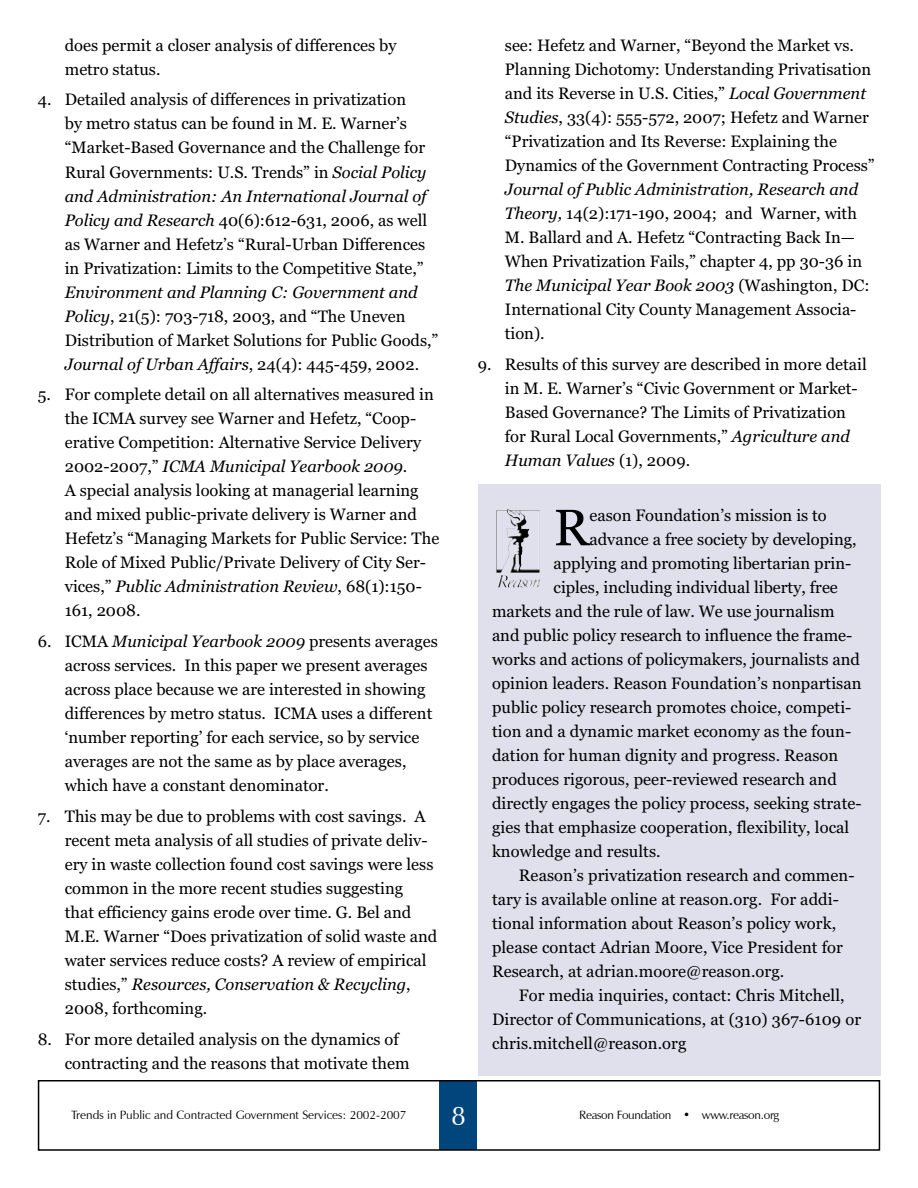
<style>
.page{position:relative;width:918px;height:1188px;background:#fff}
.page>*{position:absolute;margin:0;border:0;box-sizing:border-box;transform-origin:0 0}
.t1{font:51.15px "Georgia";color:#000}
.t2{font:27px "Zapf Humanist 601 BT";color:#fff}
.t3{font:16.5px/24px "Georgia";color:#000}
.t4{font:12px "Zapf Humanist 601 BT";color:#000}
.t5{font:12px "Zapf Humanist 601 BT";letter-spacing:-.025em;color:#000}
.s1{font-style:italic}
</style>
<div class="page">
<div style="left:478px;top:484px;width:402px;height:592px;background:#e0e0ed"></div>
<img style="left:496px;top:509px;width:14px;height:64px">
<div style="left:439px;top:1080px;width:38px;height:70px;background:#00457c"></div>
<div style="left:38px;top:1080px;width:842px;height:71px;border:2px solid #000"></div>
<p class="t3" style="left:65px;top:33px;width:333px">does permit a closer analysis of differences by metro status.</p>
<p class="t3" style="left:65px;top:88px;width:364px;text-indent:-27px">4. Detailed analysis of differences in privatization by metro status can be found in M. E. Warner’s “Market-Based Governance and the Challenge for Rural Governments: U.S. Trends” in <span class="s1">Social Policy and Administration: An International Journal of Policy and Research</span> 40(6):612-631, 2006, as well as Warner and Hefetz’s “Rural-Urban Differences in Privatization: Limits to the Competitive State,”</p>
<p class="t3" style="left:65px;top:280px;width:375px"><span class="s1">Environment and Planning C: Government and Policy</span>, 21(5): 703-718, 2003, and “The Uneven Distribution of Market Solutions for Public Goods,” <span class="s1">Journal of Urban Affairs</span>, 24(4): 445-459, 2002.</p>
<p class="t3" style="left:65px;top:383px;width:376px;text-indent:-27px">5. For complete detail on all alternatives measured in the ICMA survey see Warner and Hefetz, “Coop&shy;erative Competition: Alternative Service Delivery 2002-2007,” <span class="s1">ICMA Municipal Yearbook 2009</span>.<br>A special analysis looking at managerial learning and mixed public-private delivery is Warner and Hefetz’s “Managing Markets for Public Service: The Role of Mixed Public/Private Delivery of City Ser&shy;vices,” <span class="s1">Public Administration Review</span>, 68(1):150- 161, 2008.</p>
<p class="t3" style="left:65px;top:629px;width:375px;text-indent:-27px">6. ICMA <span class="s1">Municipal Yearbook 2009</span> presents averages across services. In this paper we present averages across place because we are interested in showing differences by metro status. ICMA uses a different ‘number reporting’ for each service, so by service averages are not the same as by place averages, which have a constant denominator.</p>
<p class="t3" style="left:65px;top:804px;width:374px;text-indent:-27px">7. This may be due to problems with cost savings. A recent meta analysis of all studies of private deliv&shy;ery in waste collection found cost savings were less common in the more recent studies suggesting<br>that efficiency gains erode over time. G. Bel and M.E. Warner “Does privatization of solid waste and water services reduce costs? A review of empirical studies,” <span class="s1">Resources, Conservation &amp; Recycling</span>, 2008, forthcoming.</p>
<p class="t3" style="left:65px;top:1027px;width:346px;text-indent:-27px">8. For more detailed analysis on the dynamics of contracting and the reasons that motivate them</p>
<p class="t3" style="left:505px;top:33px;width:371px">see: Hefetz and Warner, “Beyond the Market vs.<br>Planning Dichotomy: Understanding Privatisation and its Reverse in U.S. Cities,” <span class="s1">Local Government Studies</span>, 33(4): 555-572, 2007; Hefetz and Warner “Privatization and Its Reverse: Explaining the Dynamics of the Government Contracting Process”</p>
<p class="t3" style="left:505px;top:177px;width:366px"><span class="s1">Journal of Public Administration, Research and Theory,</span> 14(2):171-190, 2004; and Warner, with M. Ballard and A. Hefetz “Contracting Back In— When Privatization Fails,” chapter 4, pp 30-36 in <span class="s1">The Municipal Year Book 2003</span> (Washington, DC:<br>International City County Management Associa&shy;tion).</p>
<p class="t3" style="left:505px;top:352px;width:363px;text-indent:-27px">9. Results of this survey are described in more detail in M. E. Warner’s “Civic Government or Market-Based Governance? The Limits of Privatization for Rural Local Governments,” <span class="s1">Agriculture and Human Values</span> (1), 2009.</p>
<h1 class="t1" style="left:554px;top:499px;width:37px">R</h1>
<p class="t3" style="left:589px;top:504px;width:239px">eason Foundation’s mission is to</p>
<p class="t3" style="left:589px;top:528px;width:269px">advance a free society by developing,</p>
<p class="t3" style="left:554px;top:552px;width:299px">applying and promoting libertarian prin-</p>
<p class="t3" style="left:554px;top:576px;width:286px">ciples, including individual liberty, free</p>
<p class="t3" style="left:492px;top:600px;width:344px">markets and the rule of law. We use journalism</p>
<p class="t3" style="left:492px;top:624px;width:362px">and public policy research to influence the frame-</p>
<p class="t3" style="left:492px;top:648px;width:370px">works and actions of policymakers, journalists and</p>
<p class="t3" style="left:492px;top:672px;width:371px">opinion leaders. Reason Foundation’s nonpartisan</p>
<p class="t3" style="left:492px;top:696px;width:361px">public policy research promotes choice, competi-</p>
<p class="t3" style="left:492px;top:720px;width:361px">tion and a dynamic market economy as the foun-</p>
<p class="t3" style="left:492px;top:744px;width:348px">dation for human dignity and progress. Reason</p>
<p class="t3" style="left:492px;top:768px;width:346px">produces rigorous, peer-reviewed research and</p>
<p class="t3" style="left:492px;top:792px;width:371px">directly engages the policy process, seeking strate-</p>
<p class="t3" style="left:492px;top:816px;width:359px">gies that emphasize cooperation, flexibility, local</p>
<p class="t3" style="left:492px;top:840px;width:170px">knowledge and results.</p>
<p class="t3" style="left:519px;top:864px;width:337px">Reason’s privatization research and commen-</p>
<p class="t3" style="left:492px;top:888px;width:348px">tary is available online at reason.org. For addi-</p>
<p class="t3" style="left:492px;top:912px;width:346px">tional information about Reason’s policy work,</p>
<p class="t3" style="left:492px;top:936px;width:352px">please contact Adrian Moore, Vice President for</p>
<p class="t3" style="left:492px;top:960px;width:294px">Research, at adrian.moore@reason.org.</p>
<p class="t3" style="left:519px;top:984px;width:327px">For media inquiries, contact: Chris Mitchell,</p>
<p class="t3" style="left:492px;top:1008px;width:371px">Director of Communications, at (310) 367-6109 or</p>
<p class="t3" style="left:492px;top:1032px;width:196px">chris.mitchell@reason.org</p>
<p class="t4" style="left:71px;top:1107px;width:337px">Trends in Public and Contracted Government Services: 2002-2007</p>
<h2 class="t2" style="left:451px;top:1099px;width:16px">8</h2>
<p class="t5" style="left:579px;top:1107px;width:201px">Reason Foundation • www.reason.org</p>
</div>
